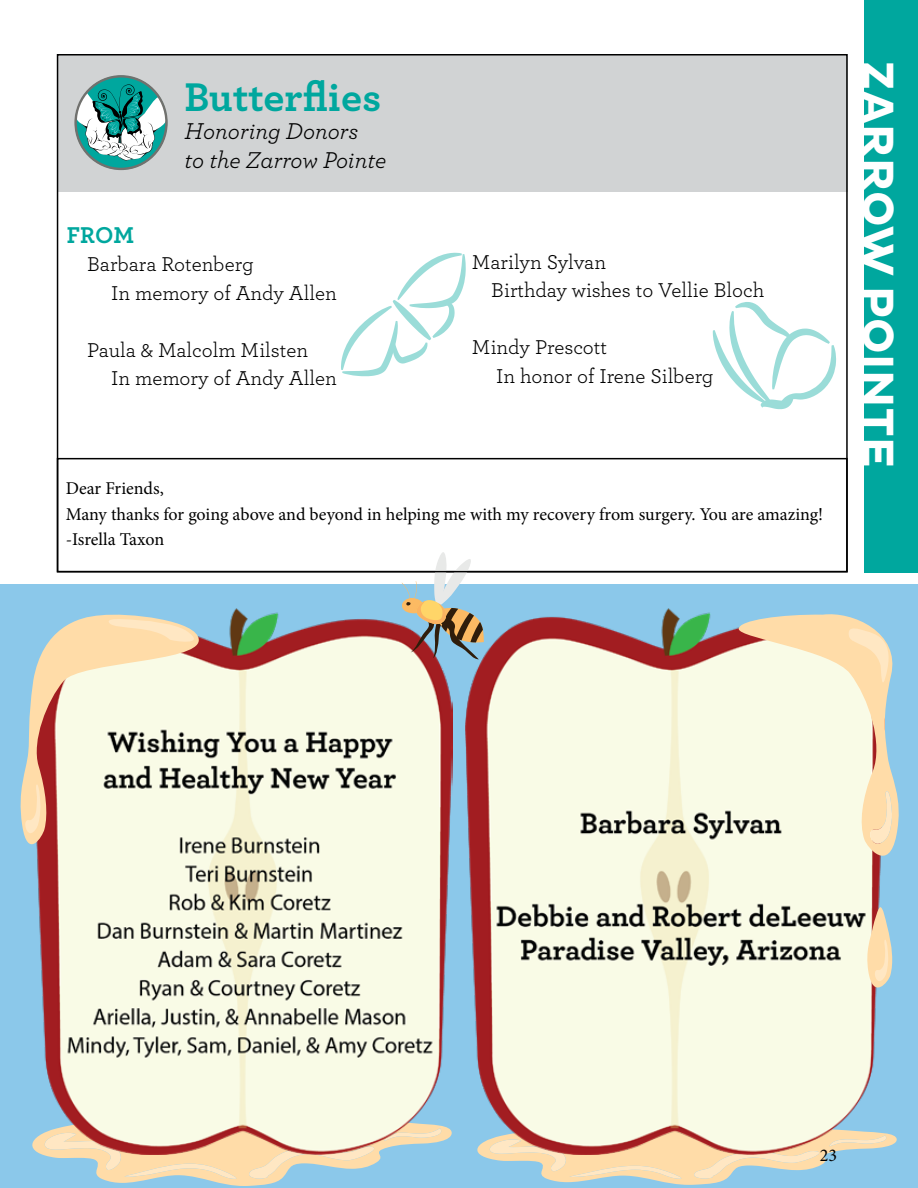
<style>
.page{position:relative;width:918px;height:1188px;background:#fff}
.page>*{position:absolute;margin:0;border:0;box-sizing:border-box;transform-origin:0 0}
.t1{font:700 45px "Pluto Sans";letter-spacing:.015em;color:#fff}
.t2{font:700 42px "Archer";color:#00a79e}
.t3{font:italic 24px/28.5px "Archer";color:#000}
.t4{font:700 24px "Archer";color:#00a79e}
.t5{font:21px/28.5px "Archer";color:#000101}
.t6{font:18px/25.5px "Minion Pro";letter-spacing:-.01em;color:#000}
</style>
<div class="page">
<div style="left:0;top:584px;width:918px;height:604px;background:#8bc8ea"></div>
<svg style="left:32px;top:1140px;width:349px;height:46px"></svg>
<svg style="left:481px;top:1133px;width:416px;height:52px"></svg>
<div style="left:864px;top:0;width:54px;height:572px;background:#00a79e"></div>
<div style="left:58px;top:54px;width:790px;height:137px;background:#d1d3d4"></div>
<svg style="left:713px;top:302px;width:123px;height:107px"></svg>
<svg style="left:75px;top:76px;width:92px;height:94px"></svg>
<svg style="left:74px;top:84px;width:93px;height:77px;background:#78b4b1"></svg>
<svg style="left:341px;top:253px;width:125px;height:123px"></svg>
<img style="left:34px;top:608px;width:419px;height:547px">
<img style="left:466px;top:608px;width:419px;height:547px">
<svg style="left:739px;top:611px;width:160px;height:263px;background:#f0ecd4"></svg>
<svg style="left:20px;top:612px;width:179px;height:249px;background:#e0dac7"></svg>
<svg style="left:25px;top:784px;width:16px;height:49px"></svg>
<svg style="left:102px;top:615px;width:109px;height:32px"></svg>
<svg style="left:400px;top:552px;width:84px;height:107px"></svg>
<svg style="left:865px;top:906px;width:28px;height:96px"></svg>
<div style="left:57px;top:458px;width:791px;height:114px;border:2px solid #000"></div>
<h2 class="t2" style="left:185px;top:64px;width:198px">Butterflies</h2>
<p class="t3" style="left:185px;top:116px;width:204px">Honoring Donors<br>to the Zarrow Pointe</p>
<p class="t4" style="left:67px;top:216px;width:69px">FROM</p>
<p class="t5" style="left:111px;top:249px;width:227px;text-indent:-24px">Barbara Rotenberg<br>In memory of Andy Allen</p>
<p class="t5" style="left:111px;top:334px;width:227px;text-indent:-24px">Paula &amp; Malcolm Milsten<br>In memory of Andy Allen</p>
<p class="t5" style="left:491px;top:247px;width:275px;text-indent:-19px">Marilyn Sylvan<br>Birthday wishes to Vellie Bloch</p>
<p class="t5" style="left:496px;top:332px;width:219px;text-indent:-24px">Mindy Prescott<br>In honor of Irene Silberg</p>
<p class="t6" style="left:66px;top:476px;width:759px">Dear Friends,<br>Many thanks for going above and beyond in helping me with my recovery from surgery. You are amazing! -Isrella Taxon</p>
<h1 class="t1" style="left:904px;top:61px;width:408px;rotate:90deg">ZARROW POINTE</h1>
<p class="t6" style="left:820px;top:1143px;width:19px">23</p>
</div>
